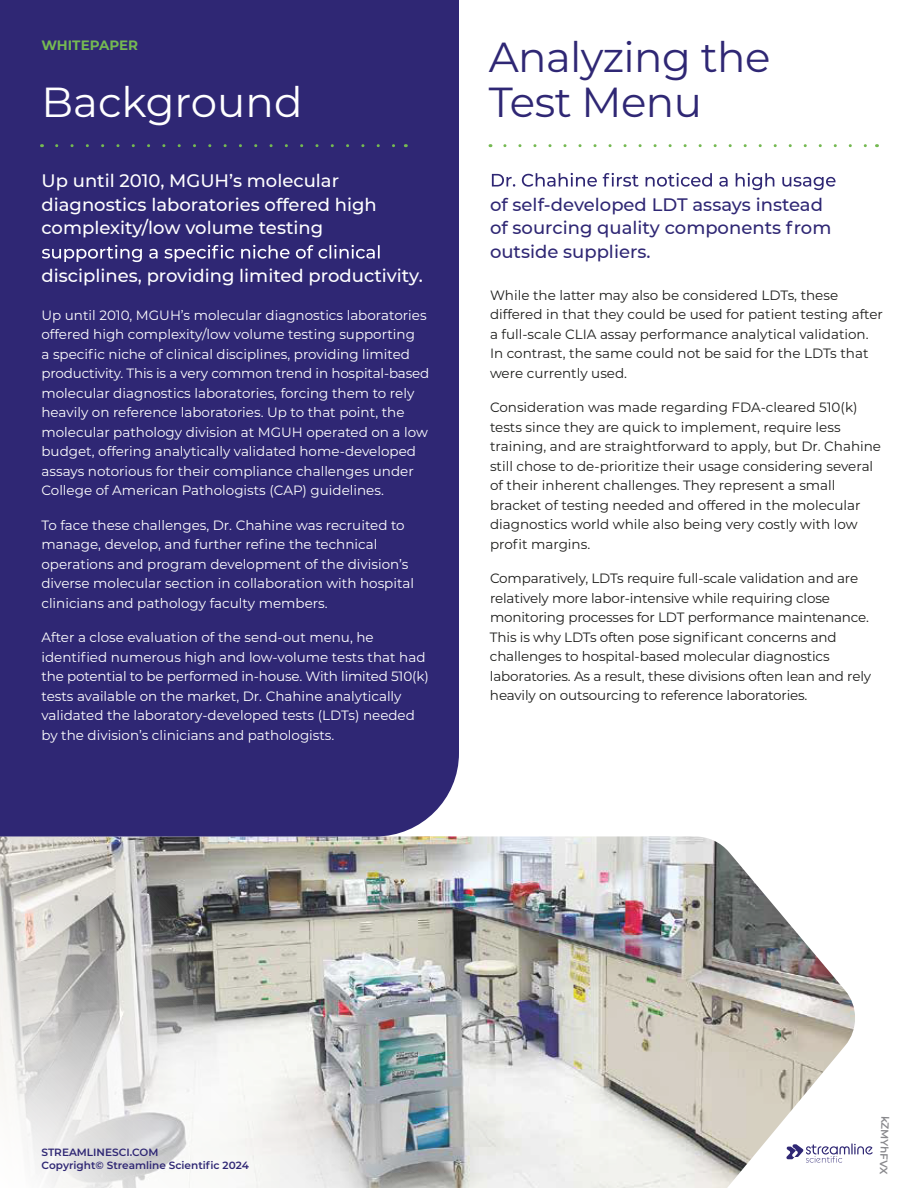
<style>
.page{position:relative;width:918px;height:1188px;background:#fff}
.page>*{position:absolute;margin:0;border:0;box-sizing:border-box;transform-origin:0 0}
.t1{font:42px/44.4px "Montserrat";letter-spacing:-.015em;color:#2f2774}
.t2{font:42px "Montserrat";color:#fff}
.t3{font:500 18px/24px "Montserrat";color:#fff}
.t4{font:500 18px/24px "Montserrat";color:#2f2774}
.t5{font:13.5px/19.5px "Montserrat";color:#fff}
.t6{font:13.5px/19.5px "Montserrat";letter-spacing:-.005em;color:#1d1d1b}
.t7{font:700 13.5px "Montserrat";color:#75b952}
.t8{font:600 10.5px/12.6px "Montserrat";color:#2f2774}
.t9{font:600 10.5px "Montserrat";color:#88888c}
</style>
<div class="page">
<img style="left:0;top:837px;width:855px;height:351px">
<div style="left:0;top:0;width:459px;height:837px;background:#2f2774"></div>
<svg style="left:42px;top:245px;width:338px;height:17px;background:#5b5591"></svg>
<svg style="left:57px;top:144px;width:341px;height:3px"></svg>
<svg style="left:505px;top:144px;width:362px;height:3px"></svg>
<svg style="left:492px;top:173px;width:344px;height:17px"></svg>
<svg style="left:786px;top:1143px;width:87px;height:20px"></svg>
<p class="t7" style="left:41px;top:36px;width:98px">WHITEPAPER</p>
<h1 class="t2" style="left:41px;top:73px;width:262px">Background</h1>
<h2 class="t3" style="left:41px;top:167px;width:337px">Up until 2010, MGUH’s molecular diagnostics laboratories offered high complexity/low volume testing</h2>
<h2 class="t3" style="left:41px;top:263px;width:383px">disciplines, providing limited productivity.</h2>
<p class="t5" style="left:41px;top:305px;width:389px">Up until 2010, MGUH’s molecular diagnostics laboratories offered high complexity/low volume testing supporting<br>a specific niche of clinical disciplines, providing limited productivity. This is a very common trend in hospital-based molecular diagnostics laboratories, forcing them to rely heavily on reference laboratories. Up to that point, the molecular pathology division at MGUH operated on a low budget, offering analytically validated home-developed assays notorious for their compliance challenges under College of American Pathologists (CAP) guidelines.</p>
<p class="t5" style="left:41px;top:515px;width:374px">To face these challenges, Dr. Chahine was recruited to manage, develop, and further refine the technical operations and program development of the division’s diverse molecular section in collaboration with hospital clinicians and pathology faculty members.</p>
<p class="t5" style="left:41px;top:627px;width:389px">After a close evaluation of the send-out menu, he identified numerous high and low-volume tests that had the potential to be performed in-house. With limited 510(k) tests available on the market, Dr. Chahine analytically validated the laboratory-developed tests (LDTs) needed by the division’s clinicians and pathologists.</p>
<h1 class="t1" style="left:489px;top:34px;width:283px">Analyzing the<br>Test Menu</h1>
<h2 class="t4" style="left:490px;top:191px;width:343px">of self-developed LDT assays instead of sourcing quality components from outside suppliers.</h2>
<p class="t6" style="left:490px;top:285px;width:395px">While the latter may also be considered LDTs, these differed in that they could be used for patient testing after a full-scale CLIA assay performance analytical validation.<br>In contrast, the same could not be said for the LDTs that were currently used.</p>
<p class="t6" style="left:490px;top:397px;width:393px">Consideration was made regarding FDA-cleared 510(k) tests since they are quick to implement, require less training, and are straightforward to apply, but Dr. Chahine still chose to de-prioritize their usage considering several of their inherent challenges. They represent a small bracket of testing needed and offered in the molecular diagnostics world while also being very costly with low profit margins.</p>
<p class="t6" style="left:490px;top:568px;width:383px">Comparatively, LDTs require full-scale validation and are relatively more labor-intensive while requiring close monitoring processes for LDT performance maintenance.<br>This is why LDTs often pose significant concerns and challenges to hospital-based molecular diagnostics laboratories. As a result, these divisions often lean and rely heavily on outsourcing to reference laboratories.</p>
<p class="t8" style="left:42px;top:1146px;width:209px">STREAMLINESCI.COM<br>Copyright© Streamline Scientific 2024</p>
<p class="t9" style="left:893px;top:1116px;width:60px;rotate:92deg">kZMYhFVX</p>
</div>
